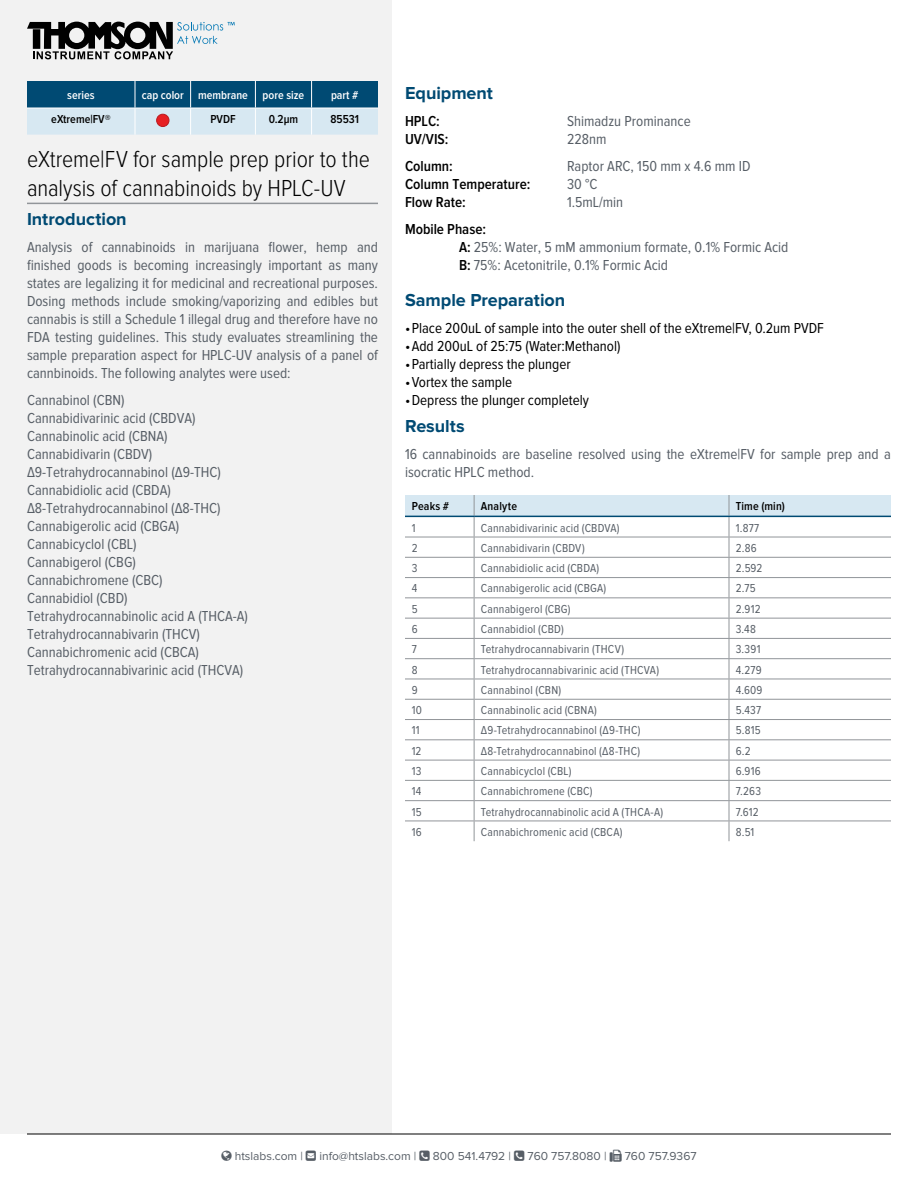
<style>
.page{position:relative;width:918px;height:1188px;background:#fff}
.page>*{position:absolute;margin:0;border:0;box-sizing:border-box;transform-origin:0 0}
.t1{font:300 24px/28.8px "Proxima Nova Cond";letter-spacing:-.005em;color:#000}
.t2{font:700 18px "Proxima Nova";letter-spacing:-.005em;color:#004a73}
.t3{font:15px/18px "Proxima Nova Cond";color:#575e66}
.t4{font:15px "Proxima Nova Cond";color:#000}
.t5{font:600 15px "Proxima Nova Cond";color:#000}
.t6{font:12px "Proxima Nova Cond";letter-spacing:.015em;color:#575e66}
.t7{font:12px "Proxima Nova";color:#575e66}
.t8{font:600 12px "Proxima Nova Cond";color:#000}
.t9{font:600 12px "Proxima Nova Cond";color:#fff}
.s1{font-weight:600;color:#000}
</style>
<div class="page">
<div style="left:0;top:0;width:392px;height:1134px;background:#f2f2f2"></div>
<svg style="left:27px;top:22px;width:208px;height:37px"></svg>
<hr style="left:27px;top:1134px;width:864px;height:1px;background:#000">
<hr style="left:27px;top:203px;width:351px;height:1px;background:#919599">
<svg style="left:27px;top:81px;width:351px;height:54px;background:#6f9bb4"></svg>
<div style="left:157px;top:114px;width:12px;height:13px;background:#e71f23;border-radius:50%"></div>
<div style="left:156px;top:114px;width:13px;height:13px;border:1px solid #ba1b20;border-radius:50%"></div>
<svg style="left:405px;top:495px;width:486px;height:346px"></svg>
<hr style="left:405px;top:516px;width:69px;height:1px;background:#004a73">
<hr style="left:474px;top:516px;width:255px;height:1px;background:#004a73">
<hr style="left:729px;top:516px;width:162px;height:1px;background:#004a73">
<p class="t9" style="left:67px;top:90px;width:29px">series</p>
<p class="t9" style="left:142px;top:90px;width:164px">cap color membrane pore size</p>
<p class="t9" style="left:331px;top:90px;width:29px">part #</p>
<p class="t8" style="left:51px;top:114px;width:61px">eXtreme|FV®</p>
<p class="t8" style="left:210px;top:114px;width:27px">PVDF</p>
<p class="t8" style="left:269px;top:114px;width:31px">0.2µm</p>
<p class="t8" style="left:330px;top:114px;width:30px">85531</p>
<h1 class="t1" style="left:27px;top:146px;width:344px">eXtreme|FV for sample prep prior to the analysis of cannabinoids by HPLC-UV</h1>
<p class="t2" style="left:27px;top:211px;width:101px">Introduction</p>
<p class="t3" style="left:27px;top:239px;width:353px;text-align:justify">Analysis of cannabinoids in marijuana flower, hemp and finished goods is becoming increasingly important as many states are legalizing it for medicinal and recreational purposes.<br>Dosing methods include smoking/vaporizing and edibles but cannabis is still a Schedule 1 illegal drug and therefore have no FDA testing guidelines. This study evaluates streamlining the sample preparation aspect for HPLC-UV analysis of a panel of cannbinoids. The following analytes were used:</p>
<p class="t3" style="left:27px;top:392px;width:223px">Cannabinol (CBN)<br>Cannabidivarinic acid (CBDVA)<br>Cannabinolic acid (CBNA)<br>Cannabidivarin (CBDV)<br>Δ9-Tetrahydrocannabinol (Δ9-THC)<br>Cannabidiolic acid (CBDA)<br>Δ8-Tetrahydrocannabinol (Δ8-THC)<br>Cannabigerolic acid (CBGA)<br>Cannabicyclol (CBL)<br>Cannabigerol (CBG)<br>Cannabichromene (CBC)<br>Cannabidiol (CBD)<br>Tetrahydrocannabinolic acid A (THCA-A)<br>Tetrahydrocannabivarin (THCV)<br>Cannabichromenic acid (CBCA)<br>Tetrahydrocannabivarinic acid (THCVA)</p>
<p class="t2" style="left:405px;top:85px;width:90px">Equipment</p>
<p class="t5" style="left:405px;top:114px;width:36px">HPLC:</p>
<p class="t3" style="left:567px;top:113px;width:125px">Shimadzu Prominance</p>
<p class="t5" style="left:405px;top:132px;width:45px">UV/VIS:</p>
<p class="t3" style="left:567px;top:131px;width:41px">228nm</p>
<p class="t5" style="left:405px;top:159px;width:49px">Column:</p>
<p class="t3" style="left:567px;top:158px;width:185px">Raptor ARC, 150 mm x 4.6 mm ID</p>
<p class="t5" style="left:405px;top:177px;width:127px">Column Temperature:</p>
<p class="t3" style="left:567px;top:176px;width:32px">30 °C</p>
<p class="t5" style="left:405px;top:195px;width:62px">Flow Rate:</p>
<p class="t3" style="left:567px;top:194px;width:58px">1.5mL/min</p>
<p class="t3" style="left:459px;top:221px;width:331px;text-indent:-54px"><span class="s1">Mobile Phase:<br>A:</span> 25%: Water, 5 mM ammonium formate, 0.1% Formic Acid<br><span class="s1">B:</span> 75%: Acetonitrile, 0.1% Formic Acid</p>
<p class="t2" style="left:405px;top:292px;width:162px">Sample Preparation</p>
<p class="t4" style="left:405px;top:321px;width:421px">•Place 200uL of sample into the outer shell of the eXtreme|FV, 0.2um PVDF</p>
<p class="t4" style="left:405px;top:339px;width:217px">•Add 200uL of 25:75 (Water:Methanol)</p>
<p class="t4" style="left:405px;top:357px;width:167px">•Partially depress the plunger</p>
<p class="t4" style="left:405px;top:375px;width:109px">•Vortex the sample</p>
<p class="t4" style="left:405px;top:393px;width:186px">•Depress the plunger completely</p>
<p class="t2" style="left:405px;top:418px;width:61px">Results</p>
<p class="t3" style="left:405px;top:446px;width:488px">16 cannabinoids are baseline resolved using the eXtreme|FV for sample prep and a isocratic HPLC method.</p>
<p class="t8" style="left:412px;top:501px;width:39px">Peaks #</p>
<p class="t8" style="left:481px;top:501px;width:38px">Analyte</p>
<p class="t8" style="left:736px;top:501px;width:51px">Time (min)</p>
<p class="t6" style="left:412px;top:522px;width:5px">1</p>
<p class="t6" style="left:481px;top:522px;width:140px">Cannabidivarinic acid (CBDVA)</p>
<p class="t6" style="left:736px;top:522px;width:25px">1.877</p>
<p class="t6" style="left:412px;top:542px;width:7px">2</p>
<p class="t6" style="left:481px;top:542px;width:105px">Cannabidivarin (CBDV)</p>
<p class="t6" style="left:736px;top:542px;width:22px">2.86</p>
<p class="t6" style="left:412px;top:563px;width:7px">3</p>
<p class="t6" style="left:481px;top:563px;width:120px">Cannabidiolic acid (CBDA)</p>
<p class="t6" style="left:736px;top:563px;width:28px">2.592</p>
<p class="t6" style="left:412px;top:583px;width:7px">4</p>
<p class="t6" style="left:481px;top:583px;width:127px">Cannabigerolic acid (CBGA)</p>
<p class="t6" style="left:736px;top:583px;width:21px">2.75</p>
<p class="t6" style="left:412px;top:603px;width:7px">5</p>
<p class="t6" style="left:481px;top:603px;width:91px">Cannabigerol (CBG)</p>
<p class="t6" style="left:736px;top:603px;width:26px">2.912</p>
<p class="t6" style="left:412px;top:624px;width:7px">6</p>
<p class="t6" style="left:481px;top:624px;width:84px">Cannabidiol (CBD)</p>
<p class="t6" style="left:736px;top:624px;width:22px">3.48</p>
<p class="t6" style="left:412px;top:644px;width:7px">7</p>
<p class="t6" style="left:481px;top:644px;width:145px">Tetrahydrocannabivarin (THCV)</p>
<p class="t6" style="left:736px;top:644px;width:26px">3.391</p>
<p class="t6" style="left:412px;top:664px;width:7px">8</p>
<p class="t6" style="left:481px;top:664px;width:180px">Tetrahydrocannabivarinic acid (THCVA)</p>
<p class="t6" style="left:736px;top:664px;width:27px">4.279</p>
<p class="t6" style="left:412px;top:684px;width:7px">9</p>
<p class="t6" style="left:481px;top:684px;width:82px">Cannabinol (CBN)</p>
<p class="t6" style="left:736px;top:684px;width:28px">4.609</p>
<p class="t6" style="left:412px;top:705px;width:12px">10</p>
<p class="t6" style="left:481px;top:705px;width:118px">Cannabinolic acid (CBNA)</p>
<p class="t6" style="left:736px;top:705px;width:27px">5.437</p>
<p class="t6" style="left:412px;top:725px;width:9px">11</p>
<p class="t6" style="left:481px;top:725px;width:161px">Δ9-Tetrahydrocannabinol (Δ9-THC)</p>
<p class="t6" style="left:736px;top:725px;width:27px">5.815</p>
<p class="t6" style="left:412px;top:745px;width:11px">12</p>
<p class="t6" style="left:481px;top:745px;width:161px">Δ8-Tetrahydrocannabinol (Δ8-THC)</p>
<p class="t6" style="left:736px;top:745px;width:16px">6.2</p>
<p class="t6" style="left:412px;top:765px;width:11px">13</p>
<p class="t6" style="left:481px;top:765px;width:92px">Cannabicyclol (CBL)</p>
<p class="t6" style="left:736px;top:765px;width:27px">6.916</p>
<p class="t6" style="left:412px;top:786px;width:11px">14</p>
<p class="t6" style="left:481px;top:786px;width:113px">Cannabichromene (CBC)</p>
<p class="t6" style="left:736px;top:786px;width:27px">7.263</p>
<p class="t6" style="left:412px;top:806px;width:11px">15</p>
<p class="t6" style="left:481px;top:806px;width:184px">Tetrahydrocannabinolic acid A (THCA-A)</p>
<p class="t6" style="left:736px;top:806px;width:24px">7.612</p>
<p class="t6" style="left:412px;top:826px;width:11px">16</p>
<p class="t6" style="left:481px;top:826px;width:143px">Cannabichromenic acid (CBCA)</p>
<p class="t6" style="left:736px;top:826px;width:20px">8.51</p>
<p class="t7" style="left:235px;top:1150px;width:70px">htslabs.com |</p>
<p class="t7" style="left:319px;top:1150px;width:99px">info@htslabs.com |</p>
<p class="t7" style="left:433px;top:1150px;width:80px">800 541.4792 |</p>
<p class="t7" style="left:528px;top:1150px;width:81px">760 757.8080 |</p>
<p class="t7" style="left:625px;top:1150px;width:73px">760 757.9367</p>
</div>
